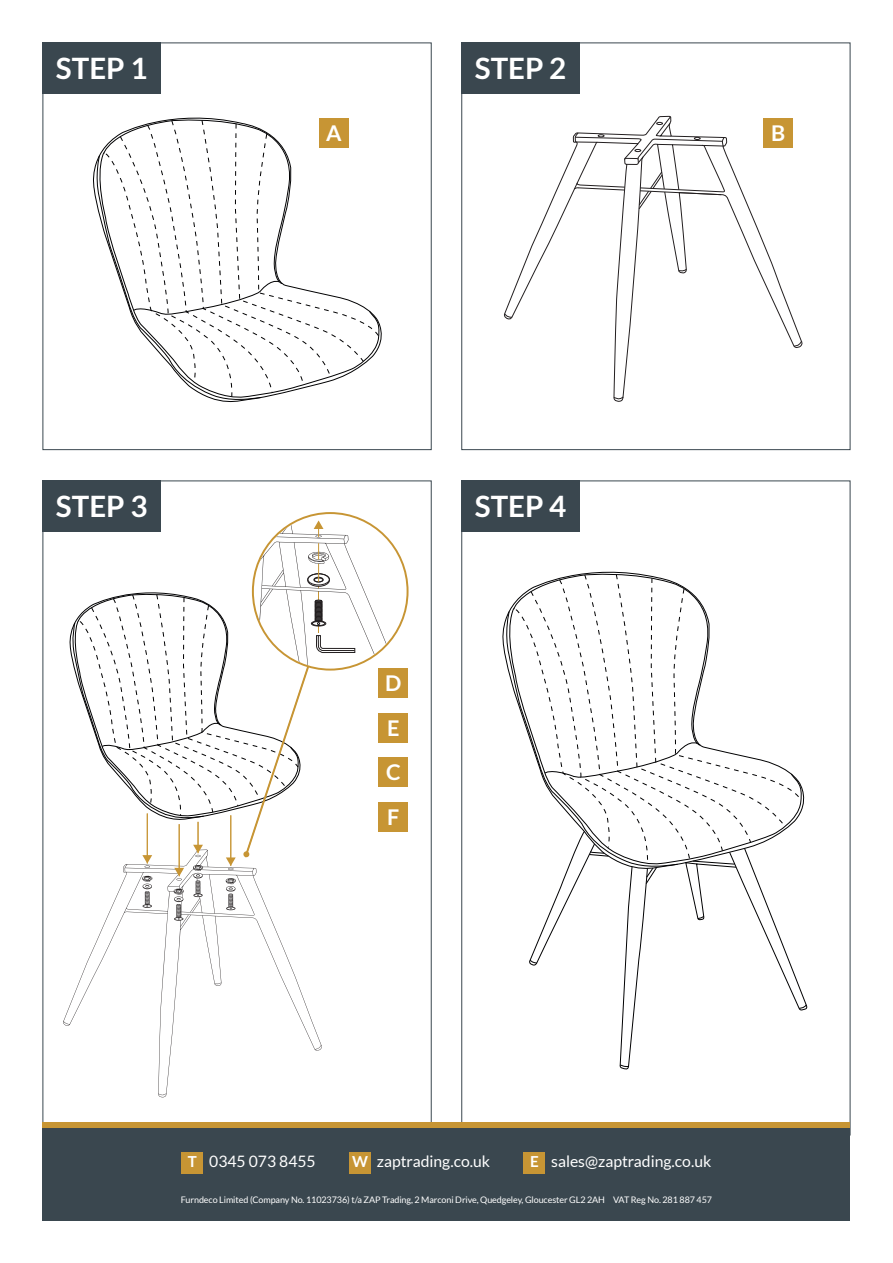
<style>
.page{position:relative;width:893px;height:1263px;background:#fff}
.page>*{position:absolute;margin:0;border:0;box-sizing:border-box;transform-origin:0 0}
.t1{font:700 29.55px "Lato";color:#fff}
.t2{font:700 21.75px/44.5px "Lato";color:#fff}
.t3{font:15.75px "Lato";color:#fff}
.t4{font:9px "Lato";letter-spacing:-.01em;color:#fff}
.s1{font-weight:700;font-size:15.15px}
</style>
<div class="page">
<div style="left:43px;top:43px;width:118px;height:51px;background:#3a474f"></div>
<div style="left:461px;top:43px;width:118px;height:51px;background:#3a474f"></div>
<div style="left:43px;top:480px;width:118px;height:51px;background:#3a474f"></div>
<div style="left:461px;top:480px;width:118px;height:51px;background:#3a474f"></div>
<svg style="left:94px;top:120px;width:285px;height:281px"></svg>
<svg style="left:504px;top:135px;width:299px;height:267px"></svg>
<svg style="left:793px;top:341px;width:9px;height:6px"></svg>
<svg style="left:678px;top:269px;width:9px;height:3px"></svg>
<svg style="left:614px;top:396px;width:10px;height:5px"></svg>
<svg style="left:504px;top:313px;width:8px;height:5px"></svg>
<svg style="left:574px;top:116px;width:151px;height:93px"></svg>
<div style="left:319px;top:118px;width:30px;height:30px;background:#c79534"></div>
<div style="left:763px;top:118px;width:30px;height:30px;background:#c79534"></div>
<svg style="left:63px;top:921px;width:259px;height:176px"></svg>
<svg style="left:71px;top:512px;width:338px;height:409px"></svg>
<svg style="left:504px;top:574px;width:304px;height:496px"></svg>
<div style="left:378px;top:757px;width:30px;height:30px;background:#c79534"></div>
<div style="left:378px;top:668px;width:30px;height:30px;background:#c79534"></div>
<div style="left:378px;top:713px;width:30px;height:30px;background:#c79534"></div>
<div style="left:378px;top:802px;width:30px;height:30px;background:#c79534"></div>
<div style="left:43px;top:1128px;width:807px;height:92px;background:#3a474f"></div>
<div style="left:43px;top:1122px;width:807px;height:6px;background:#c79534"></div>
<div style="left:182px;top:1152px;width:21px;height:21px;background:#c79534"></div>
<div style="left:349px;top:1152px;width:22px;height:21px;background:#c79534"></div>
<div style="left:524px;top:1152px;width:21px;height:21px;background:#c79534"></div>
<h1 class="t1" style="left:56px;top:51px;width:93px">STEP 1</h1>
<h1 class="t1" style="left:475px;top:51px;width:93px">STEP 2</h1>
<h2 class="t2" style="left:326px;top:110px;width:17px">A</h2>
<h2 class="t2" style="left:771px;top:110px;width:16px">B</h2>
<h1 class="t1" style="left:56px;top:489px;width:93px">STEP 3</h1>
<h1 class="t1" style="left:475px;top:489px;width:93px">STEP 4</h1>
<h2 class="t2" style="left:385px;top:661px;width:18px">D<br>E</h2>
<h2 class="t2" style="left:386px;top:750px;width:16px">C</h2>
<h2 class="t2" style="left:387px;top:794px;width:14px">F</h2>
<h3 class="t3" style="left:188px;top:1152px;width:129px"><span class="s1">T</span> 0345 073 8455</h3>
<h3 class="t3" style="left:352px;top:1152px;width:140px"><span class="s1">W</span> zaptrading.co.uk</h3>
<h3 class="t3" style="left:530px;top:1152px;width:183px"><span class="s1">E</span> sales@zaptrading.co.uk</h3>
<p class="t4" style="left:181px;top:1194px;width:533px">Furndeco Limited (Company No. 11023736) t/a ZAP Trading, 2 Marconi Drive, Quedgeley, Gloucester GL2 2AH VAT Reg No. 281 887 457</p>
</div>
